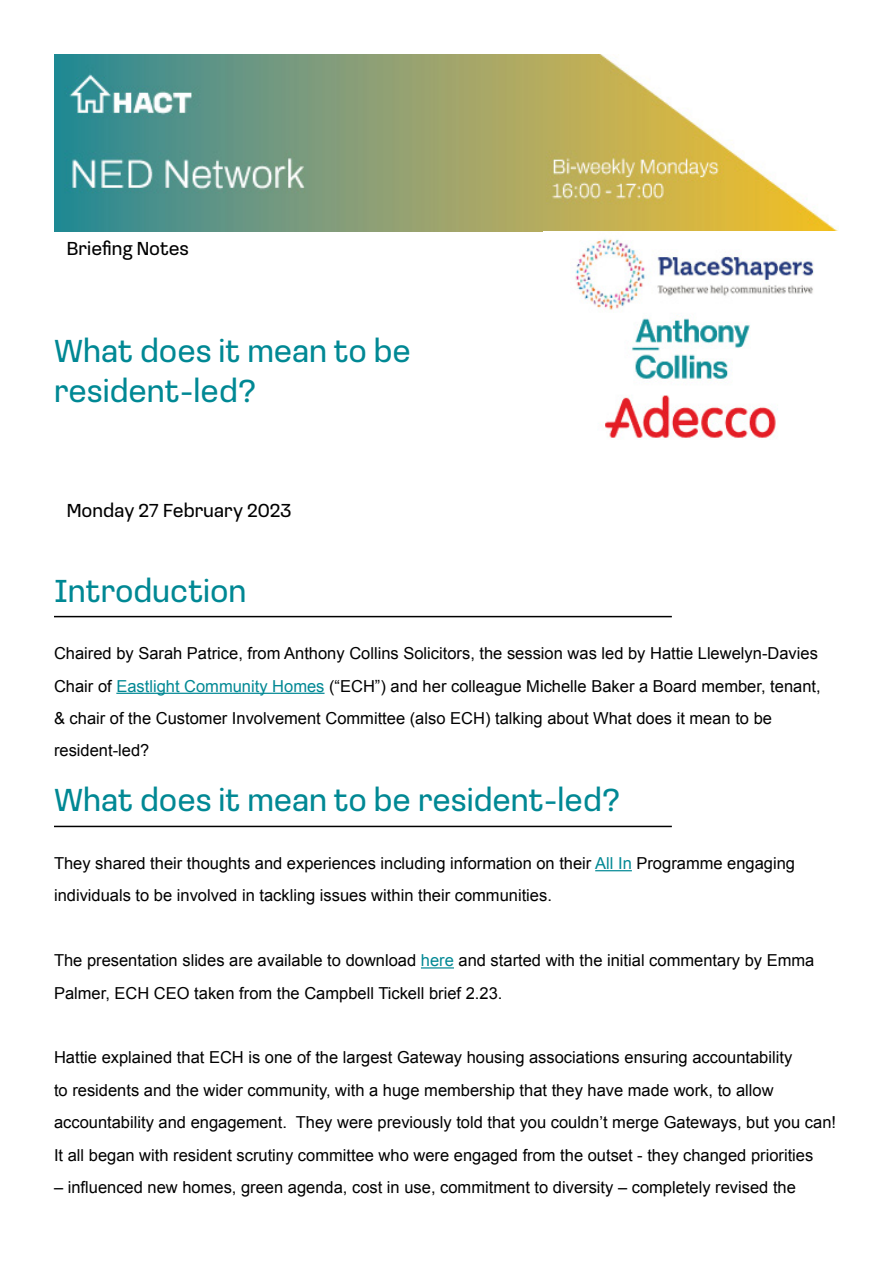
<style>
.page{position:relative;width:893px;height:1263px;background:#fff}
.page>*{position:absolute;margin:0;border:0;box-sizing:border-box;transform-origin:0 0}
.t1{font:33px/39.6px "Loos Normal";color:#008894}
.t2{font:19.5px "Loos Normal";color:#000}
.t3{font:16.5px/32.4px "Arial";color:#000}
.s1{color:#008894}
</style>
<div class="page">
<img style="left:54px;top:55px;width:785px;height:177px">
<hr style="left:116px;top:693px;width:209px;height:1px;background:#008894">
<hr style="left:54px;top:616px;width:618px;height:1px;background:#000">
<hr style="left:595px;top:870px;width:37px;height:1px;background:#008894">
<hr style="left:421px;top:967px;width:33px;height:1px;background:#008894">
<hr style="left:54px;top:826px;width:618px;height:1px;background:#000">
<img style="left:575px;top:238px;width:239px;height:202px">
<p class="t2" style="left:67px;top:235px;width:124px">Briefing Notes</p>
<h1 class="t1" style="left:54px;top:329px;width:359px">What does it mean to be resident-led?</h1>
<p class="t2" style="left:67px;top:497px;width:226px">Monday 27 February 2023</p>
<h1 class="t1" style="left:54px;top:569px;width:194px">Introduction</h1>
<p class="t3" style="left:54px;top:637px;width:768px">Chaired by Sarah Patrice, from Anthony Collins Solicitors, the session was led by Hattie Llewelyn-Davies Chair of <span class="s1">Eastlight Community Homes</span> (“ECH”) and her colleague Michelle Baker a Board member, tenant, &amp; chair of the Customer Involvement Committee (also ECH) talking about What does it mean to be resident-led?</p>
<h1 class="t1" style="left:54px;top:779px;width:568px">What does it mean to be resident-led?</h1>
<p class="t3" style="left:54px;top:847px;width:743px">They shared their thoughts and experiences including information on their <span class="s1">All In</span> Programme engaging individuals to be involved in tackling issues within their communities.</p>
<p class="t3" style="left:54px;top:944px;width:762px">The presentation slides are available to download <span class="s1">here</span> and started with the initial commentary by Emma<br>Palmer, ECH CEO taken from the Campbell Tickell brief 2.23.</p>
<p class="t3" style="left:54px;top:1041px;width:784px">Hattie explained that ECH is one of the largest Gateway housing associations ensuring accountability<br>to residents and the wider community, with a huge membership that they have made work, to allow accountability and engagement. They were previously told that you couldn’t merge Gateways, but you can!<br>It all began with resident scrutiny committee who were engaged from the outset - they changed priorities</p>
<p class="t3" style="left:54px;top:1171px;width:743px">– influenced new homes, green agenda, cost in use, commitment to diversity – completely revised the</p>
</div>
